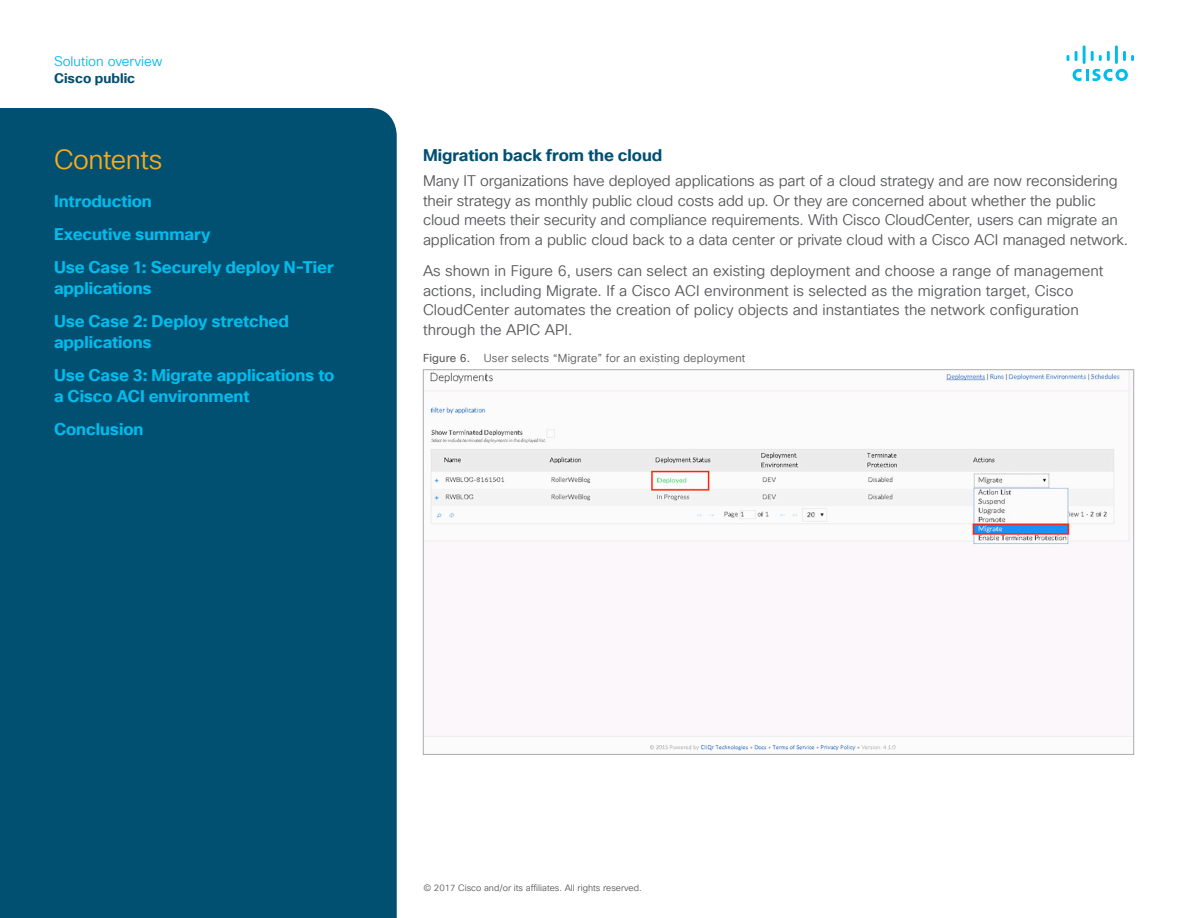
<style>
.page{position:relative;width:1188px;height:918px;background:#fff}
.page>*{position:absolute;margin:0;border:0;box-sizing:border-box;transform-origin:0 0}
.Subhead2_Orange{font:27px "Cisco Sans TT Light";letter-spacing:-.02em;color:#faab1a}
.Subhead3_Blue{font:700 16.5px/21px "Cisco Sans TT";letter-spacing:-.005em;color:#01bcec}
.Subhead3_Indigo{font:700 16.5px "Cisco Sans TT";letter-spacing:-.005em;color:#005073}
.Body{font:15px/19.5px "Cisco Sans TT Light";letter-spacing:-.01em;color:#57585a}
.t1{font:13.5px "Cisco Sans TT Light";color:#01bcec}
.t2{font:700 13.5px "Cisco Sans TT";color:#005073}
.FigureCaption{font:11.25px "Cisco Sans TT Light";letter-spacing:.015em;color:#57585a}
.t3{font:9px "Cisco Sans TT Light";color:#57585a}
.s1{font-family:"Cisco Sans TT"}
</style>
<div class="page">
<svg style="left:1073px;top:69px;width:55px;height:12px"></svg>
<svg style="left:1067px;top:55px;width:2px;height:6px"></svg>
<svg style="left:1075px;top:51px;width:3px;height:10px"></svg>
<hr style="left:1083px;top:45px;width:3px;height:19px;background:#01bcec">
<svg style="left:1091px;top:51px;width:19px;height:10px"></svg>
<hr style="left:1115px;top:45px;width:3px;height:19px;background:#01bcec">
<svg style="left:1123px;top:51px;width:11px;height:10px"></svg>
<div style="left:0;top:108px;width:397px;height:810px;background:#015072"></div>
<img style="left:425px;top:371px;width:707px;height:380px">
<p class="t1" style="left:54px;top:53px;width:110px">Solution overview</p>
<p class="t2" style="left:54px;top:69px;width:83px">Cisco public</p>
<p class="Subhead2_Orange" style="left:54px;top:142px;width:110px">Contents</p>
<p class="Subhead3_Blue" style="left:54px;top:191px;width:99px">Introduction</p>
<p class="Subhead3_Blue" style="left:54px;top:224px;width:158px">Executive summary</p>
<p class="Subhead3_Blue" style="left:54px;top:257px;width:281px">Use Case 1: Securely deploy N-Tier applications</p>
<p class="Subhead3_Blue" style="left:54px;top:311px;width:236px">Use Case 2: Deploy stretched applications</p>
<p class="Subhead3_Blue" style="left:54px;top:365px;width:282px">Use Case 3: Migrate applications to a Cisco ACI environment</p>
<p class="Subhead3_Blue" style="left:54px;top:419px;width:91px">Conclusion</p>
<p class="Subhead3_Indigo" style="left:423px;top:144px;width:241px">Migration back from the cloud</p>
<p class="Body" style="left:423px;top:172px;width:707px">Many IT organizations have deployed applications as part of a cloud strategy and are now reconsidering their strategy as monthly public cloud costs add up. Or they are concerned about whether the public cloud meets their security and compliance requirements. With Cisco CloudCenter, users can migrate an application from a public cloud back to a data center or private cloud with a Cisco ACI managed network.</p>
<p class="Body" style="left:423px;top:262px;width:682px">As shown in Figure 6, users can select an existing deployment and choose a range of management actions, including Migrate. If a Cisco ACI environment is selected as the migration target, Cisco CloudCenter automates the creation of policy objects and instantiates the network configuration through the APIC API.</p>
<p class="FigureCaption" style="left:423px;top:351px;width:324px"><span class="s1">Figure 6.</span> User selects “Migrate” for an existing deployment</p>
<p class="t3" style="left:423px;top:882px;width:220px">© 2017 Cisco and/or its affiliates. All rights reserved.</p>
</div>
